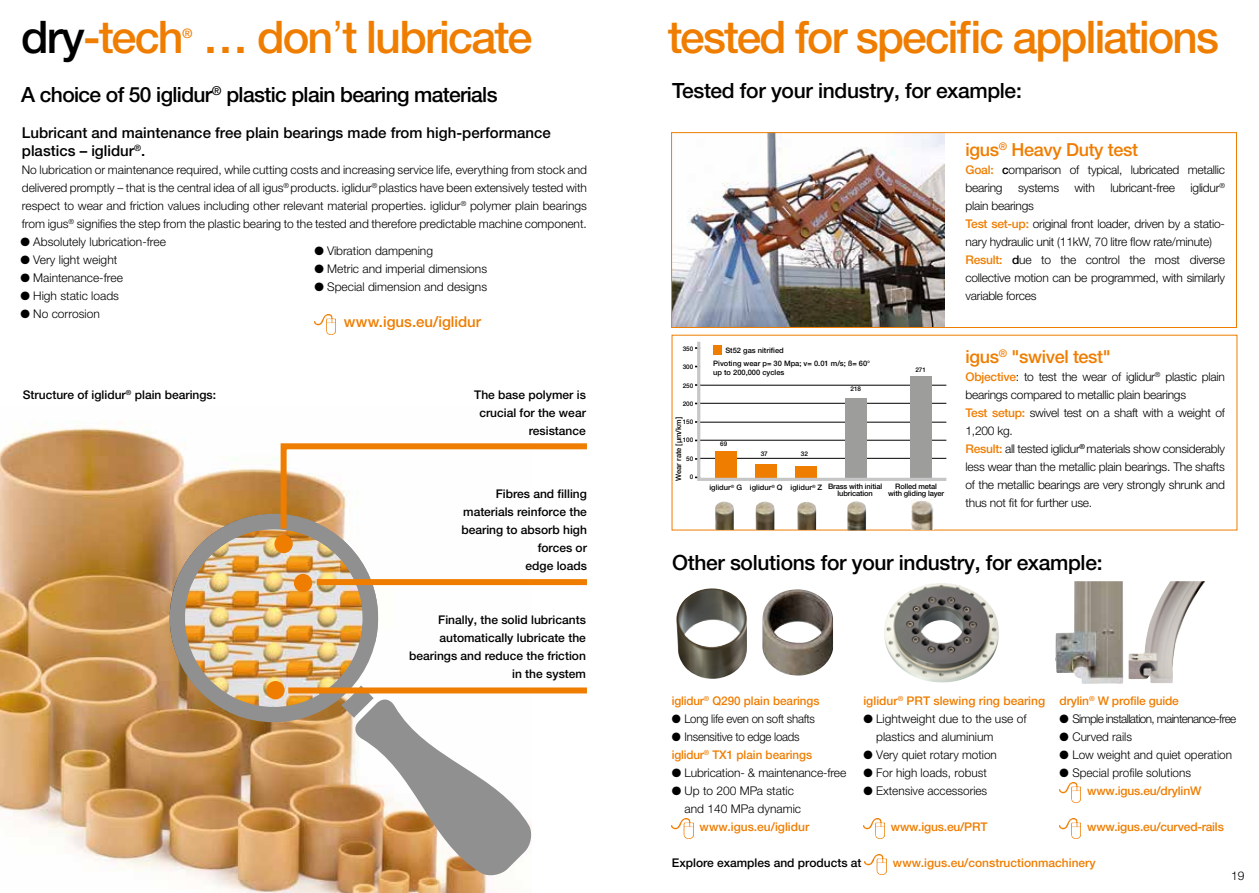
<style>
.page{position:relative;width:1259px;height:893px;background:#fff}
.page>*{position:absolute;margin:0;border:0;box-sizing:border-box;transform-origin:0 0}
.t1{font:500 45px "Helvetica Neue LTW1 G";letter-spacing:-.04em;color:#ef7d00}
.t2{font:500 21px "Helvetica Neue LTW1 G";letter-spacing:-.015em;color:#000}
.t3{font:500 18px "Helvetica Neue LTW1 G";letter-spacing:-.02em;color:#ef7d00}
.t4{font:500 15px/18px "Helvetica Neue LTW1 G";color:#000}
.t5{font:500 15px "Helvetica Neue LTW1 G";color:#ef7d00}
.t6{font:500 13.05px "Helvetica Neue LTW1 G";color:#ef7d00}
.t7{font:300 12px/18px "Helvetica Neue LTW1 G";letter-spacing:-.02em;color:#000}
.t8{font:300 12px/18px "Helvetica Neue LTW1 G";color:#000}
.t9{font:500 12px/18px "Helvetica Neue LTW1 G";color:#000;text-align:right}
.t10{font:500 12px/18px "Helvetica Neue LTW1 G";color:#ef7d00}
.t11{font:300 12px "Helvetica Neue LTW1 G";letter-spacing:-.05em;color:#000}
.t12{font:300 12px "Helvetica Neue LTW1 G";letter-spacing:-.02em;color:#000;scale:.95 1}
.t13{font:500 7.5px/9px "Helvetica Neue LTW1 G";color:#000}
.t14{font:500 7.5px/7.2px "Helvetica Neue LTW1 G";letter-spacing:-.02em;color:#000;text-align:center}
.t15{font:500 6.3px "Helvetica Neue LTW1 G";color:#000}
.s1{color:#000}
.s2{font-weight:300}
.s3{font-weight:500;color:#ef7d00}
.s4{font-weight:500}
.s5{font-weight:300;color:#000}
</style>
<div class="page">
<img style="left:715px;top:502px;width:19px;height:28px">
<img style="left:755px;top:502px;width:19px;height:28px">
<img style="left:797px;top:502px;width:19px;height:28px">
<img style="left:847px;top:501px;width:19px;height:29px">
<img style="left:911px;top:501px;width:22px;height:29px">
<img style="left:762px;top:589px;width:71px;height:87px">
<img style="left:673px;top:134px;width:271px;height:192px">
<img style="left:0;top:426px;width:488px;height:467px">
<img style="left:165px;top:508px;width:223px;height:224px">
<svg style="left:341px;top:685px;width:192px;height:192px"></svg>
<div style="left:266px;top:681px;width:19px;height:18px;background:#ef7d00;border-radius:50%"></div>
<div style="left:288px;top:687px;width:299px;height:6px;background:#ef7d00"></div>
<img style="left:176px;top:440px;width:411px;height:202px">
<img style="left:676px;top:588px;width:71px;height:91px">
<img style="left:884px;top:583px;width:115px;height:100px">
<img style="left:1128px;top:581px;width:77px;height:102px">
<img style="left:1055px;top:581px;width:68px;height:103px">
<div style="left:671px;top:132px;width:565px;height:196px;border:1px solid #ef7d00"></div>
<svg style="left:695px;top:341px;width:252px;height:140px"></svg>
<img style="left:314px;top:314px;width:22px;height:21px">
<img style="left:672px;top:818px;width:21px;height:21px">
<img style="left:863px;top:818px;width:21px;height:21px">
<img style="left:865px;top:854px;width:21px;height:21px">
<img style="left:1059px;top:782px;width:22px;height:21px">
<img style="left:1059px;top:818px;width:22px;height:21px">
<h1 class="t1" style="left:21px;top:10px;width:512px"><span class="s1">dry</span>-tech … don<span class="s2">’</span>t lubricate</h1>
<p class="t6" style="left:182px;top:26px;width:12px">®</p>
<h1 class="t1" style="left:668px;top:10px;width:553px">tested for specific appliations</h1>
<h2 class="t2" style="left:21px;top:82px;width:478px">A choice of 50 iglidur<sup>®</sup> plastic plain bearing materials</h2>
<h2 class="t2" style="left:672px;top:78px;width:351px">Tested for your industry, for example:</h2>
<p class="t4" style="left:22px;top:124px;width:530px">Lubricant and maintenance free plain bearings made from high-performance plastics – iglidur<sup>®</sup>.</p>
<p class="t7" style="left:22px;top:161px;width:567px;text-align:justify">No lubrication or maintenance required, while cutting costs and increasing service life, everything from stock and delivered promptly – that is the central idea of all igus<sup>®</sup> products. iglidur<sup>®</sup> plastics have been extensively tested with respect to wear and friction values including other relevant material properties. iglidur<sup>®</sup> polymer plain bearings from igus<sup>®</sup> signifies the step from the plastic bearing to the tested and therefore predictable machine component.</p>
<p class="t8" style="left:20px;top:233px;width:147px">● Absolutely lubrication-free</p>
<p class="t8" style="left:20px;top:251px;width:98px">● Very light weight</p>
<p class="t8" style="left:20px;top:269px;width:104px">● Maintenance-free</p>
<p class="t8" style="left:20px;top:287px;width:100px">● High static loads</p>
<p class="t8" style="left:20px;top:305px;width:81px">● No corrosion</p>
<p class="t8" style="left:314px;top:242px;width:120px">● Vibration dampening</p>
<p class="t8" style="left:314px;top:260px;width:174px">● Metric and imperial dimensions</p>
<p class="t8" style="left:314px;top:278px;width:174px">● Special dimension and designs</p>
<p class="t5" style="left:344px;top:313px;width:139px">www.igus.eu/iglidur</p>
<p class="t9" style="left:23px;top:386px;width:195px">Structure of iglidur<sup>®</sup> plain bearings:</p>
<p class="t9" style="left:474px;top:386px;width:113px">The base polymer is crucial for the wear resistance</p>
<p class="t9" style="left:461px;top:485px;width:127px">Fibres and filling materials reinforce the bearing to absorb high forces or<br>edge loads</p>
<p class="t9" style="left:409px;top:611px;width:178px">Finally, the solid lubricants automatically lubricate the bearings and reduce the friction in the system</p>
<p class="t15" style="left:683px;top:345px;width:12px">350</p>
<p class="t15" style="left:683px;top:363px;width:12px">300</p>
<p class="t15" style="left:683px;top:381px;width:12px">250</p>
<p class="t15" style="left:683px;top:400px;width:12px">200</p>
<p class="t15" style="left:683px;top:418px;width:12px">150</p>
<p class="t15" style="left:683px;top:436px;width:12px">100</p>
<p class="t15" style="left:686px;top:455px;width:9px">50</p>
<p class="t15" style="left:690px;top:473px;width:5px">0</p>
<p class="t13" style="left:674px;top:481px;width:65px;rotate:-90deg">Wear rate [µm/km]</p>
<p class="t13" style="left:725px;top:346px;width:60px">St52 gas nitrified</p>
<p class="t13" style="left:713px;top:359px;width:158px">Pivoting wear p= 30 Mpa; v= 0.01 m/s; ß= 60° up to 200,000 cycles</p>
<p class="t15" style="left:720px;top:440px;width:9px">69</p>
<p class="t15" style="left:850px;top:385px;width:12px">218</p>
<p class="t15" style="left:915px;top:366px;width:12px">271</p>
<p class="t13" style="left:709px;top:483px;width:34px">iglidur<sup>®</sup> G</p>
<p class="t15" style="left:760px;top:450px;width:9px">37</p>
<p class="t13" style="left:750px;top:483px;width:34px">iglidur<sup>®</sup> Q</p>
<p class="t15" style="left:801px;top:450px;width:9px">32</p>
<p class="t13" style="left:790px;top:483px;width:33px">iglidur<sup>®</sup> Z</p>
<p class="t14" style="left:828px;top:483px;width:56px">Brass with initial lubrication</p>
<p class="t14" style="left:888px;top:482px;width:57px">Rolled metal with gliding layer</p>
<h3 class="t3" style="left:965px;top:139px;width:174px">igus<sup>®</sup> Heavy Duty test</h3>
<p class="t7" style="left:965px;top:161px;width:261px"><span class="s3">Goal:</span> <span class="s4">c</span>omparison of typical, lubricated metallic bearing</p>
<p class="t7" style="left:1018px;top:179px;width:43px">systems</p>
<p class="t7" style="left:1074px;top:179px;width:22px">with</p>
<p class="t7" style="left:1110px;top:179px;width:66px">lubricant-free</p>
<p class="t7" style="left:1190px;top:179px;width:36px">iglidur<sup>®</sup></p>
<p class="t7" style="left:965px;top:197px;width:261px">plain bearings<br><span class="s3">Test set-up:</span> original front loader, driven by a statio&shy;nary hydraulic unit (11kW, 70 litre flow rate/minute)<br><span class="s3">Result:</span> <span class="s4">d</span>ue to the control the most diverse collective motion can be programmed, with similarly variable forces</p>
<h3 class="t3" style="left:965px;top:346px;width:147px">igus<sup>®</sup> "swivel test"</h3>
<p class="t7" style="left:965px;top:368px;width:261px"><span class="s3">Objective</span>: to test the wear of iglidur<sup>®</sup> plastic plain bearings compared to metallic plain bearings<br><span class="s3">Test setup:</span> swivel test on a shaft with a weight of 1,200 kg.<br><span class="s3">Result:</span> all tested iglidur<sup>®</sup> materials show considerably less wear than the metallic plain bearings. The shafts of the metallic bearings are very strongly shrunk and thus not fit for further use.</p>
<h2 class="t2" style="left:672px;top:550px;width:432px">Other solutions for your industry, for example:</h2>
<p class="t10" style="left:672px;top:692px;width:149px">iglidur<sup>®</sup> Q290 plain bearings</p>
<p class="t12" style="left:672px;top:712px;width:152px">● Long life even on soft shafts</p>
<p class="t10" style="left:672px;top:728px;width:142px"><span class="s1">●</span> <span class="s5">Insensitive to edge loads </span>iglidur<sup>®</sup> TX1 plain bearings</p>
<p class="t7" style="left:672px;top:764px;width:176px">● Lubrication- &amp; maintenance-free</p>
<p class="t8" style="left:684px;top:782px;width:118px;text-indent:-13px">● Up to 200 MPa static and 140 MPa dynamic</p>
<p class="t10" style="left:699px;top:818px;width:111px">www.igus.eu/iglidur</p>
<p class="t10" style="left:863px;top:692px;width:183px">iglidur<sup>®</sup> PRT slewing ring bearing</p>
<p class="t8" style="left:876px;top:710px;width:152px;text-indent:-13px">● Lightweight due to the use of plastics and aluminium</p>
<p class="t8" style="left:863px;top:746px;width:135px">● Very quiet rotary motion</p>
<p class="t8" style="left:863px;top:764px;width:125px">● For high loads, robust</p>
<p class="t8" style="left:863px;top:782px;width:125px">● Extensive accessories</p>
<p class="t10" style="left:891px;top:818px;width:98px">www.igus.eu/PRT</p>
<p class="t10" style="left:1059px;top:692px;width:121px">drylin<sup>®</sup> W profile guide</p>
<p class="t11" style="left:1059px;top:712px;width:178px">● Simple installation, maintenance-free</p>
<p class="t8" style="left:1059px;top:728px;width:74px">● Curved rails</p>
<p class="t8" style="left:1059px;top:746px;width:174px">● Low weight and quiet operation</p>
<p class="t8" style="left:1087px;top:764px;width:116px;text-indent:-28px">● Special profile solutions <span class="s3">www.igus.eu/drylinW</span></p>
<p class="t10" style="left:1087px;top:818px;width:138px">www.igus.eu/curved-rails</p>
<p class="t9" style="left:672px;top:854px;width:191px">Explore examples and products at</p>
<p class="t10" style="left:893px;top:854px;width:204px">www.igus.eu/constructionmachinery</p>
<p class="t7" style="left:1231px;top:867px;width:15px">19</p>
</div>
